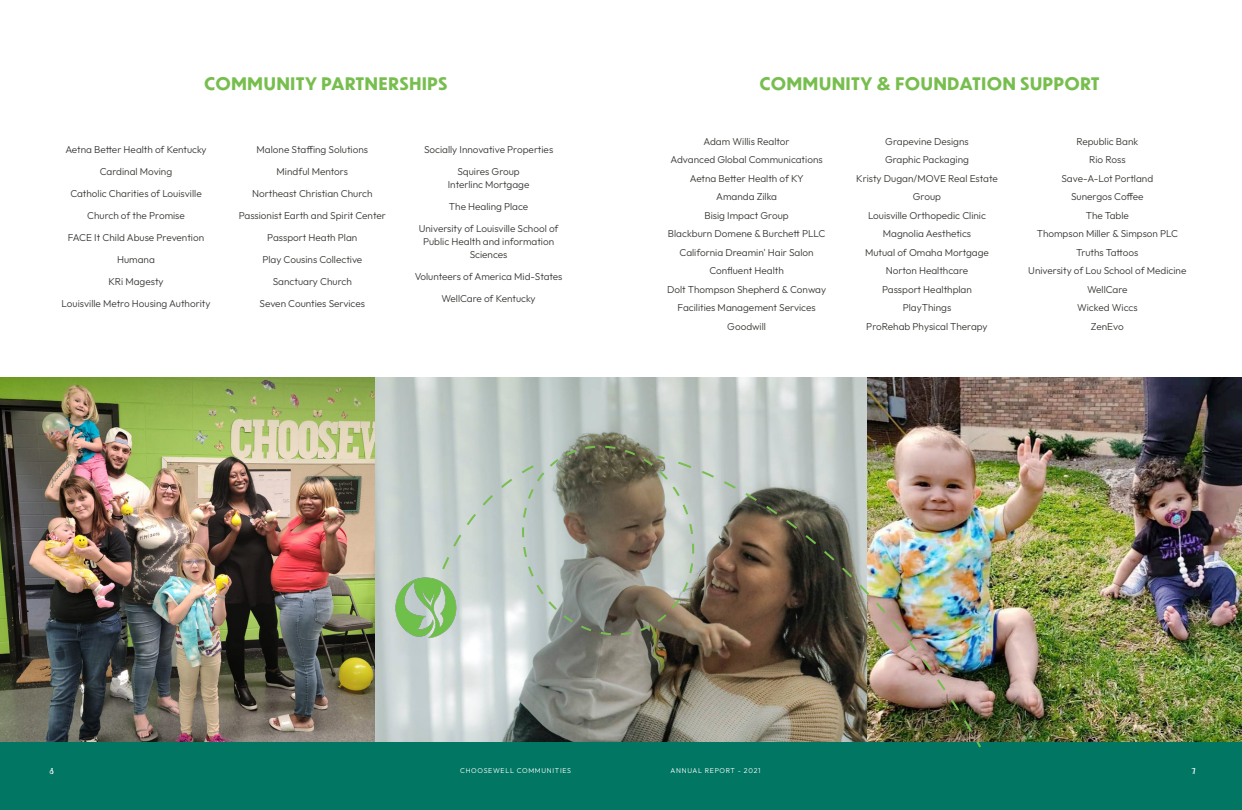
<style>
.page{position:relative;width:1242px;height:810px;background:#fff}
.page>*{position:absolute;margin:0;border:0;box-sizing:border-box;transform-origin:0 0}
.t1{font:700 17px "Dunbar Tall";letter-spacing:.05em;color:#77be4e}
.t2{font:300 10px/13px "Outfit";color:#383935;text-align:center}
.t3{font:300 8px "Outfit";color:#fff}
.t4{font:300 7px "Outfit";letter-spacing:.1em;color:#fff}
</style>
<div class="page">
<div style="left:0;top:741px;width:1242px;height:69px;background:#007663"></div>
<img style="left:0;top:378px;width:1242px;height:363px">
<svg style="left:441px;top:445px;width:256px;height:191px"></svg>
<img style="left:655px;top:454px;width:327px;height:294px">
<img style="left:383px;top:565px;width:86px;height:86px">
<p class="t1" style="left:204px;top:71px;width:244px">COMMUNITY PARTNERSHIPS</p>
<p class="t2" style="left:65px;top:143px;width:143px">Aetna Better Health of Kentucky</p>
<p class="t2" style="left:100px;top:165px;width:74px">Cardinal Moving</p>
<p class="t2" style="left:70px;top:187px;width:133px">Catholic Charities of Louisville</p>
<p class="t2" style="left:87px;top:209px;width:99px">Church of the Promise</p>
<p class="t2" style="left:68px;top:231px;width:138px">FACE It Child Abuse Prevention</p>
<p class="t2" style="left:117px;top:253px;width:39px">Humana</p>
<p class="t2" style="left:108px;top:275px;width:57px">KRi Magesty</p>
<p class="t2" style="left:62px;top:297px;width:150px">Louisville Metro Housing Authority</p>
<p class="t2" style="left:257px;top:143px;width:113px">Malone Staffing Solutions</p>
<p class="t2" style="left:277px;top:165px;width:73px">Mindful Mentors</p>
<p class="t2" style="left:252px;top:187px;width:122px">Northeast Christian Church</p>
<p class="t2" style="left:239px;top:209px;width:149px">Passionist Earth and Spirit Center</p>
<p class="t2" style="left:267px;top:231px;width:92px">Passport Heath Plan</p>
<p class="t2" style="left:262px;top:253px;width:101px">Play Cousins Collective</p>
<p class="t2" style="left:273px;top:275px;width:80px">Sanctuary Church</p>
<p class="t2" style="left:260px;top:297px;width:107px">Seven Counties Services</p>
<p class="t2" style="left:424px;top:143px;width:131px">Socially Innovative Properties</p>
<p class="t2" style="left:457px;top:165px;width:64px">Squires Group</p>
<p class="t2" style="left:448px;top:178px;width:83px">Interlinc Mortgage</p>
<p class="t2" style="left:449px;top:200px;width:81px">The Healing Place</p>
<p class="t2" style="left:419px;top:222px;width:141px">University of Louisville School of<br>Public Health and information<br>Sciences</p>
<p class="t2" style="left:415px;top:270px;width:149px">Volunteers of America Mid-States</p>
<p class="t2" style="left:442px;top:292px;width:96px">WellCare of Kentucky</p>
<p class="t1" style="left:760px;top:71px;width:341px">COMMUNITY &amp; FOUNDATION SUPPORT</p>
<p class="t2" style="left:704px;top:134px;width:88px">Adam Willis Realtor</p>
<p class="t2" style="left:671px;top:153px;width:154px">Advanced Global Communications</p>
<p class="t2" style="left:690px;top:171px;width:116px">Aetna Better Health of KY</p>
<p class="t2" style="left:716px;top:190px;width:62px">Amanda Zilka</p>
<p class="t2" style="left:705px;top:208px;width:86px">Bisig Impact Group</p>
<p class="t2" style="left:668px;top:227px;width:159px">Blackburn Domene &amp; Burchett PLLC</p>
<p class="t2" style="left:680px;top:245px;width:136px">California Dreamin' Hair Salon</p>
<p class="t2" style="left:709px;top:264px;width:76px">Confluent Health</p>
<p class="t2" style="left:667px;top:282px;width:161px">Dolt Thompson Shepherd &amp; Conway</p>
<p class="t2" style="left:678px;top:301px;width:140px">Facilities Management Services</p>
<p class="t2" style="left:727px;top:319px;width:40px">Goodwill</p>
<p class="t2" style="left:885px;top:134px;width:85px">Grapevine Designs</p>
<p class="t2" style="left:885px;top:153px;width:85px">Graphic Packaging</p>
<p class="t2" style="left:856px;top:169px;width:143px;line-height:18.5px">Kristy Dugan/MOVE Real Estate<br>Group</p>
<p class="t2" style="left:868px;top:208px;width:119px">Louisville Orthopedic Clinic</p>
<p class="t2" style="left:883px;top:227px;width:90px">Magnolia Aesthetics</p>
<p class="t2" style="left:865px;top:245px;width:125px">Mutual of Omaha Mortgage</p>
<p class="t2" style="left:886px;top:264px;width:84px">Norton Healthcare</p>
<p class="t2" style="left:882px;top:282px;width:91px">Passport Healthplan</p>
<p class="t2" style="left:903px;top:301px;width:50px">PlayThings</p>
<p class="t2" style="left:866px;top:319px;width:123px">ProRehab Physical Therapy</p>
<p class="t2" style="left:1076px;top:134px;width:63px">Republic Bank</p>
<p class="t2" style="left:1089px;top:153px;width:38px">Rio Ross</p>
<p class="t2" style="left:1062px;top:171px;width:93px">Save-A-Lot Portland</p>
<p class="t2" style="left:1071px;top:190px;width:74px">Sunergos Coffee</p>
<p class="t2" style="left:1086px;top:208px;width:45px">The Table</p>
<p class="t2" style="left:1037px;top:227px;width:143px">Thompson Miller &amp; Simpson PLC</p>
<p class="t2" style="left:1076px;top:245px;width:64px">Truths Tattoos</p>
<p class="t2" style="left:1028px;top:264px;width:160px">University of Lou School of Medicine</p>
<p class="t2" style="left:1087px;top:282px;width:42px">WellCare</p>
<p class="t2" style="left:1077px;top:301px;width:62px">Wicked Wiccs</p>
<p class="t2" style="left:1091px;top:319px;width:34px">ZenEvo</p>
<p class="t3" style="left:49px;top:767px;width:6px">16</p>
<p class="t4" style="left:460px;top:767px;width:112px">CHOOSEWELL COMMUNITIES</p>
<p class="t4" style="left:671px;top:767px;width:91px">ANNUAL REPORT - 2021</p>
<p class="t3" style="left:1192px;top:767px;width:6px">17</p>
</div>
